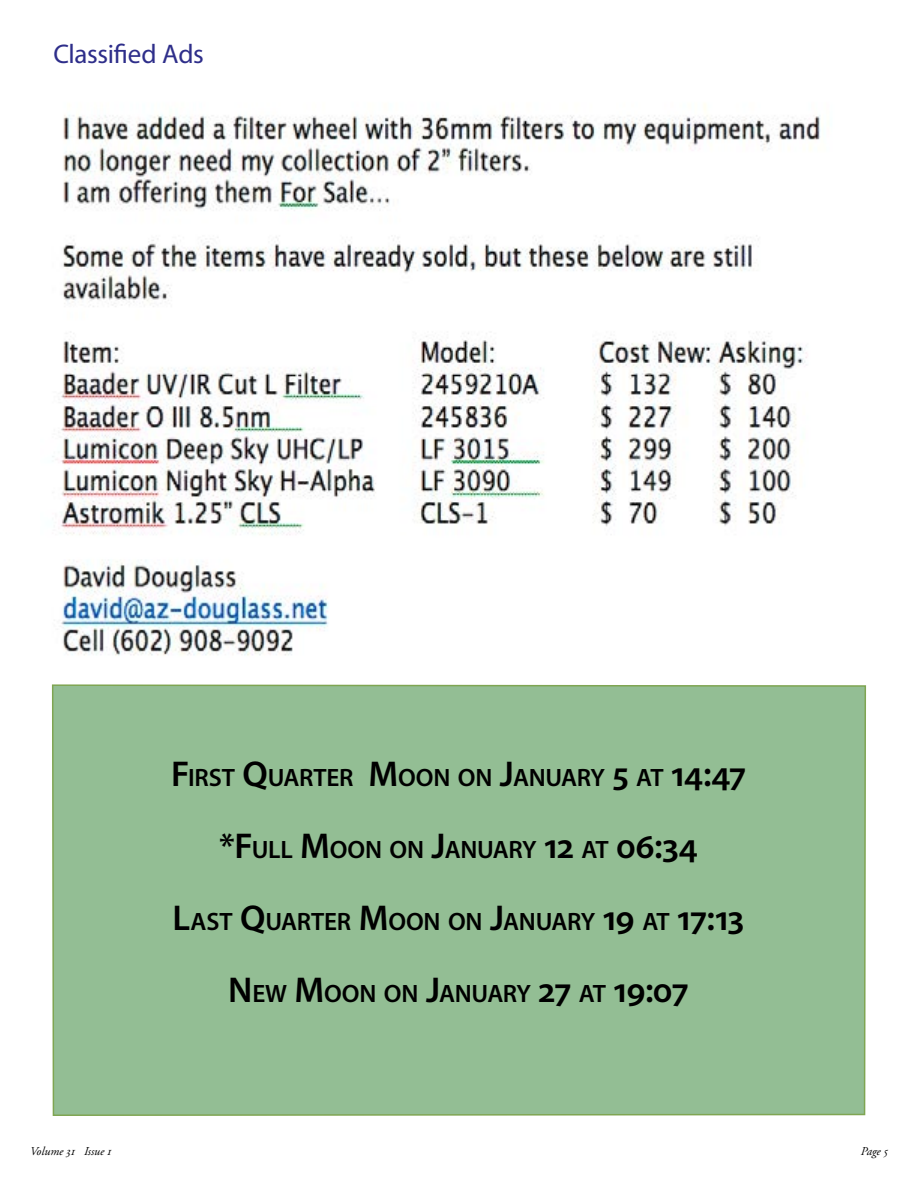
<style>
.page{position:relative;width:918px;height:1188px;background:#fff}
.page>*{position:absolute;margin:0;border:0;box-sizing:border-box;transform-origin:0 0}
.t1{font:27px "Myriad Pro";letter-spacing:-.015em;color:#2e2e8a}
.t2{font:600 25.2px "Myriad Pro";letter-spacing:-.01em;color:#000}
.t3{font:italic 12px "Adobe Garamond Pro";color:#000}
.s1{font-size:36px}
</style>
<div class="page">
<img style="left:52px;top:104px;width:769px;height:552px">
<div style="left:51px;top:684px;width:816px;height:432px;background:#93be94"></div>
<p class="t1" style="left:53px;top:37px;width:152px">Classified Ads</p>
<p class="t2" style="left:171px;top:762px;width:576px"><span class="s1">F</span>IRST <span class="s1">Q</span>UARTER <span class="s1">M</span> OON ON <span class="s1">J</span>ANUARY <span class="s1">5</span> AT <span class="s1">14:47</span></p>
<p class="t2" style="left:219px;top:834px;width:480px"><span class="s1">*F</span>ULL <span class="s1">M</span> OON ON <span class="s1">J</span>ANUARY <span class="s1">12</span> AT <span class="s1">06:34</span></p>
<p class="t2" style="left:173px;top:906px;width:573px"><span class="s1">L</span>AST <span class="s1">Q</span>UARTER <span class="s1">M</span> OON ON <span class="s1">J</span>ANUARY <span class="s1">19</span> AT <span class="s1">17:13</span></p>
<p class="t2" style="left:228px;top:978px;width:462px"><span class="s1">N</span> EW <span class="s1">M</span> OON ON <span class="s1">J</span>ANUARY <span class="s1">27</span> AT <span class="s1">19:07</span></p>
<p class="t3" style="left:30px;top:1144px;width:83px">Volume 31 Issue 1</p>
<p class="t3" style="left:861px;top:1144px;width:29px">Page 5</p>
</div>
